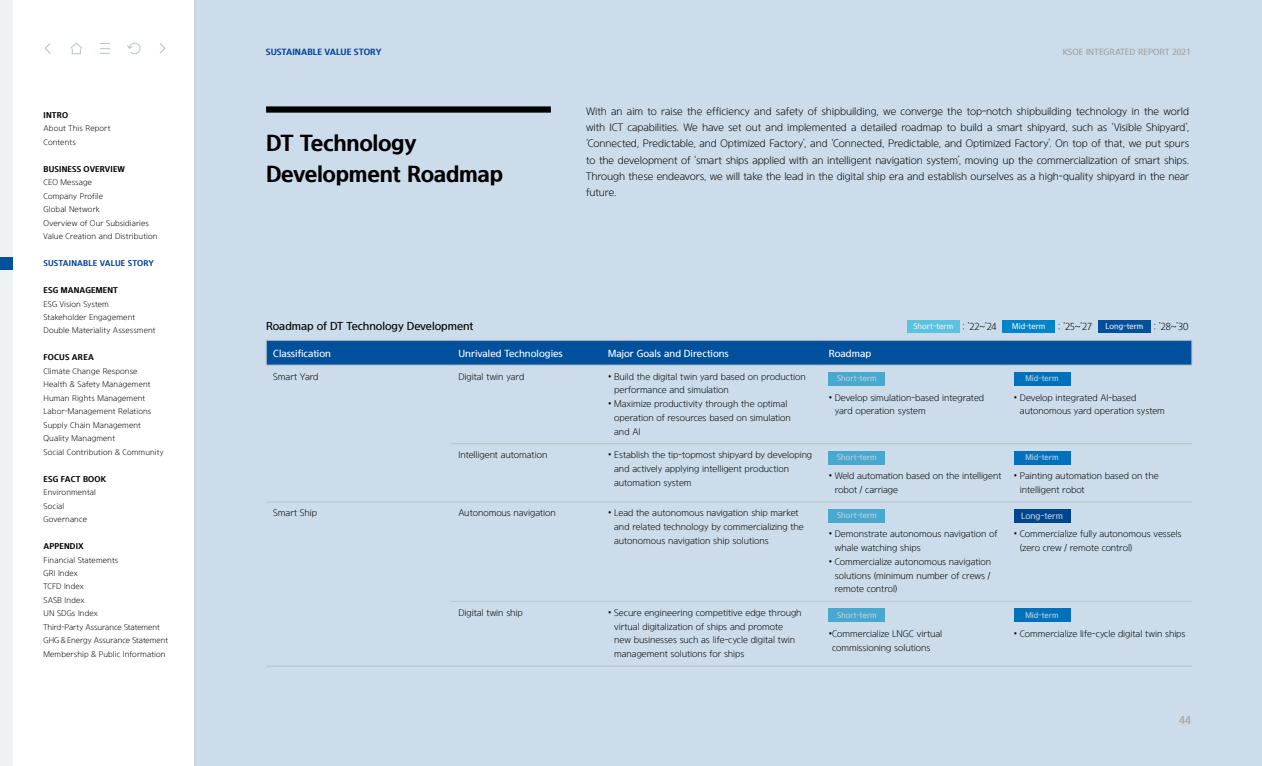
<style>
.page{position:relative;width:1262px;height:766px;background:#fff}
.page>*{position:absolute;margin:0;border:0;box-sizing:border-box;transform-origin:0 0}
.t1{font:22.5px/31.2px "HYUNDAI Bold";letter-spacing:-.015em;color:#000}
.t2{font:11.25px "HYUNDAI Medium";letter-spacing:-.005em;color:#000}
.t3{font:11.25px "HYUNDAI Medium";color:#9fa0a0}
.t4{font:10.62px/16.2px "HYUNDAI Light";letter-spacing:-.01em;color:#000;text-align:justify}
.t5{font:10px "HYUNDAI Medium";letter-spacing:-.005em;color:#fff}
.t6{font:10px "HYUNDAI Light";color:#000}
.t7{font:9.38px/13.8px "HYUNDAI Light";letter-spacing:-.005em;color:#000}
.t8{font:9px "HYUNDAI Medium";color:#eff2f4}
.t9{font:8.75px "HYUNDAI Medium";color:#9fa0a0}
.t10{font:8.75px "HYUNDAI Bold";letter-spacing:-.005em;color:#004098}
.t11{font:8.12px/13.5px "HYUNDAI Light";letter-spacing:.015em;color:#000}
.t12{font:8.12px "HYUNDAI Medium";letter-spacing:.005em;color:#eff2f4}
.t13{font:8.12px "HYUNDAI Bold";letter-spacing:.015em;color:#000}
.t14{font:8.12px "HYUNDAI Bold";letter-spacing:.015em;color:#004098}
.s1{font-family:"HYUNDAI Light";font-size:10px;color:#000}
</style>
<div class="page">
<div style="left:0;top:0;width:13px;height:765px;background:#eff2f4"></div>
<div style="left:195px;top:0;width:1066px;height:765px;background:#ccdceb"></div>
<div style="left:0;top:256px;width:13px;height:13px;background:#01509b"></div>
<svg style="left:70px;top:42px;width:13px;height:8px"></svg>
<div style="left:72px;top:48px;width:9px;height:6px;border:1px solid #b9c3c9"></div>
<svg style="left:127px;top:42px;width:13px;height:12px"></svg>
<svg style="left:100px;top:43px;width:10px;height:11px"></svg>
<svg style="left:160px;top:43px;width:6px;height:11px"></svg>
<svg style="left:44px;top:43px;width:7px;height:11px"></svg>
<hr style="left:194px;top:0;width:1px;height:765px;background:#b9c3c9">
<div style="left:266px;top:106px;width:285px;height:7px;background:#000"></div>
<hr style="left:266px;top:365px;width:185px;height:1px;background:#b9c3c9">
<hr style="left:451px;top:365px;width:150px;height:1px;background:#b9c3c9">
<hr style="left:601px;top:365px;width:220px;height:1px;background:#b9c3c9">
<hr style="left:821px;top:365px;width:185px;height:1px;background:#b9c3c9">
<hr style="left:1006px;top:365px;width:186px;height:1px;background:#b9c3c9">
<hr style="left:451px;top:443px;width:150px;height:1px;background:#b9c3c9">
<hr style="left:601px;top:443px;width:220px;height:1px;background:#b9c3c9">
<hr style="left:821px;top:443px;width:185px;height:1px;background:#b9c3c9">
<hr style="left:1006px;top:443px;width:185px;height:1px;background:#b9c3c9">
<hr style="left:266px;top:501px;width:185px;height:1px;background:#b9c3c9">
<hr style="left:451px;top:501px;width:150px;height:1px;background:#b9c3c9">
<hr style="left:601px;top:501px;width:220px;height:1px;background:#b9c3c9">
<hr style="left:821px;top:501px;width:185px;height:1px;background:#b9c3c9">
<hr style="left:1006px;top:501px;width:185px;height:1px;background:#b9c3c9">
<hr style="left:451px;top:601px;width:150px;height:1px;background:#b9c3c9">
<hr style="left:601px;top:601px;width:220px;height:1px;background:#b9c3c9">
<hr style="left:821px;top:601px;width:185px;height:1px;background:#b9c3c9">
<hr style="left:1006px;top:601px;width:185px;height:1px;background:#b9c3c9">
<svg style="left:266px;top:340px;width:926px;height:25px;background:#0a559d"></svg>
<hr style="left:266px;top:665px;width:185px;height:1px;background:#b9c3c9">
<hr style="left:451px;top:665px;width:150px;height:1px;background:#b9c3c9">
<hr style="left:601px;top:665px;width:220px;height:1px;background:#b9c3c9">
<hr style="left:821px;top:665px;width:185px;height:1px;background:#b9c3c9">
<hr style="left:1006px;top:665px;width:185px;height:1px;background:#b9c3c9">
<div style="left:828px;top:372px;width:57px;height:14px;background:#48a8ce"></div>
<div style="left:1013px;top:372px;width:57px;height:14px;background:#0071ba"></div>
<div style="left:828px;top:450px;width:57px;height:14px;background:#48a8ce"></div>
<div style="left:1013px;top:450px;width:57px;height:14px;background:#0071ba"></div>
<div style="left:828px;top:509px;width:57px;height:13px;background:#48a8ce"></div>
<div style="left:1013px;top:509px;width:57px;height:13px;background:#00458e"></div>
<div style="left:828px;top:608px;width:57px;height:14px;background:#48a8ce"></div>
<div style="left:1013px;top:608px;width:57px;height:14px;background:#0071ba"></div>
<div style="left:907px;top:320px;width:52px;height:12px;background:#5ac3e0"></div>
<div style="left:1002px;top:320px;width:53px;height:12px;background:#0084ca"></div>
<div style="left:1098px;top:320px;width:52px;height:12px;background:#01509b"></div>
<p class="t13" style="left:44px;top:110px;width:26px">INTRO</p>
<p class="t11" style="left:44px;top:122px;width:68px">About This Report<br>Contents</p>
<p class="t13" style="left:44px;top:164px;width:83px">BUSINESS OVERVIEW</p>
<p class="t11" style="left:44px;top:175px;width:115px">CEO Message<br>Company Profile<br>Global Network<br>Overview of Our Subsidiaries<br>Value Creation and Distribution</p>
<p class="t14" style="left:44px;top:258px;width:112px">SUSTAINABLE VALUE STORY</p>
<p class="t13" style="left:44px;top:285px;width:76px">ESG MANAGEMENT</p>
<p class="t11" style="left:44px;top:297px;width:113px">ESG Vision System<br>Stakeholder Engagement<br>Double Materiality Assessment</p>
<p class="t13" style="left:44px;top:352px;width:52px">FOCUS AREA</p>
<p class="t11" style="left:44px;top:364px;width:122px">Climate Change Response<br>Health &amp; Safety Management<br>Human Rights Management<br>Labor-Management Relations<br>Supply Chain Management<br>Quality Managment<br>Social Contribution &amp; Community</p>
<p class="t13" style="left:44px;top:473px;width:64px">ESG FACT BOOK</p>
<p class="t11" style="left:44px;top:485px;width:54px">Environmental<br>Social<br>Governance</p>
<p class="t13" style="left:44px;top:541px;width:42px">APPENDIX</p>
<p class="t11" style="left:44px;top:552px;width:126px">Financial Statements<br>GRI Index<br>TCFD Index<br>SASB Index<br>UN SDGs Index<br>Third-Party Assurance Statement<br>GHG &amp; Energy Assurance Statement<br>Membership &amp; Public Information</p>
<p class="t10" style="left:266px;top:47px;width:117px">SUSTAINABLE VALUE STORY</p>
<h1 class="t1" style="left:266px;top:127px;width:238px">DT Technology<br>Development Roadmap</h1>
<p class="t9" style="left:1062px;top:47px;width:130px">KSOE INTEGRATED REPORT 2021</p>
<p class="t4" style="left:586px;top:103px;width:604px">With an aim to raise the efficiency and safety of shipbuilding, we converge the top-notch shipbuilding technology in the world with ICT capabilities. We have set out and implemented a detailed roadmap to build a smart shipyard, such as ‘Visible Shipyard’, ‘Connected, Predictable, and Optimized Factory’, and ‘Connected, Predictable, and Optimized Factory’. On top of that, we put spurs to the development of ‘smart ships applied with an intelligent navigation system’, moving up the commercialization of smart ships.<br>Through these endeavors, we will take the lead in the digital ship era and establish ourselves as a high-quality shipyard in the near future.</p>
<p class="t2" style="left:266px;top:319px;width:209px">Roadmap of DT Technology Development</p>
<p class="t12" style="left:913px;top:321px;width:85px">Short-term <span class="s1">: ’22~’24</span></p>
<p class="t12" style="left:1012px;top:321px;width:35px">Mid-term</p>
<p class="t6" style="left:1058px;top:320px;width:36px">: ’25~’27</p>
<p class="t12" style="left:1105px;top:321px;width:84px">Long-term <span class="s1">: ’28~’30</span></p>
<p class="t5" style="left:273px;top:347px;width:59px">Classification</p>
<p class="t5" style="left:458px;top:347px;width:106px">Unrivaled Technologies</p>
<p class="t5" style="left:608px;top:347px;width:122px">Major Goals and Directions</p>
<p class="t5" style="left:828px;top:347px;width:44px">Roadmap</p>
<p class="t7" style="left:273px;top:369px;width:47px">Smart Yard</p>
<p class="t7" style="left:458px;top:369px;width:67px">Digital twin yard</p>
<p class="t7" style="left:614px;top:369px;width:193px;text-indent:-6px">• Build the digital twin yard based on production performance and simulation</p>
<p class="t7" style="left:614px;top:397px;width:178px;text-indent:-6px">• Maximize productivity through the optimal operation of resources based on simulation and AI</p>
<p class="t12" style="left:837px;top:374px;width:41px">Short-term</p>
<p class="t7" style="left:834px;top:390px;width:151px;text-indent:-6px">• Develop simulation-based integrated yard operation system</p>
<p class="t7" style="left:458px;top:448px;width:90px">Intelligent automation</p>
<p class="t7" style="left:614px;top:448px;width:200px;text-indent:-6px">• Establish the tip-topmost shipyard by developing and actively applying intelligent production automation system</p>
<p class="t12" style="left:837px;top:452px;width:41px">Short-term</p>
<p class="t7" style="left:834px;top:468px;width:168px;text-indent:-6px">• Weld automation based on the intelligent robot / carriage</p>
<p class="t7" style="left:273px;top:506px;width:45px">Smart Ship</p>
<p class="t7" style="left:458px;top:506px;width:99px">Autonomous navigation</p>
<p class="t7" style="left:614px;top:506px;width:191px;text-indent:-6px">• Lead the autonomous navigation ship market and related technology by commercializing the autonomous navigation ship solutions</p>
<p class="t12" style="left:837px;top:510px;width:41px">Short-term</p>
<p class="t7" style="left:834px;top:527px;width:164px;text-indent:-6px">• Demonstrate autonomous navigation of whale watching ships</p>
<p class="t7" style="left:834px;top:554px;width:158px;text-align:justify;text-indent:-6px">• Commercialize autonomous navigation solutions (minimum number of crews / remote control)</p>
<p class="t7" style="left:458px;top:605px;width:66px">Digital twin ship</p>
<p class="t7" style="left:614px;top:605px;width:189px;text-indent:-6px">• Secure engineering competitive edge through virtual digitalization of ships and promote new businesses such as life-cycle digital twin management solutions for ships</p>
<p class="t12" style="left:837px;top:610px;width:41px">Short-term</p>
<p class="t7" style="left:832px;top:626px;width:112px;text-indent:-3px">•Commercialize LNGC virtual commissioning solutions</p>
<p class="t12" style="left:1025px;top:374px;width:35px">Mid-term</p>
<p class="t7" style="left:1019px;top:390px;width:147px;text-indent:-6px">• Develop integrated AI-based autonomous yard operation system</p>
<p class="t12" style="left:1025px;top:452px;width:35px">Mid-term</p>
<p class="t7" style="left:1019px;top:469px;width:140px;text-indent:-6px">• Painting automation based on the intelligent robot</p>
<p class="t8" style="left:1021px;top:510px;width:43px">Long-term</p>
<p class="t7" style="left:1019px;top:527px;width:163px;text-indent:-6px">• Commercialize fully autonomous vessels (zero crew / remote control)</p>
<p class="t12" style="left:1025px;top:610px;width:35px">Mid-term</p>
<p class="t7" style="left:1013px;top:626px;width:173px">• Commercialize life-cycle digital twin ships</p>
<p class="t3" style="left:1179px;top:713px;width:14px">44</p>
</div>
